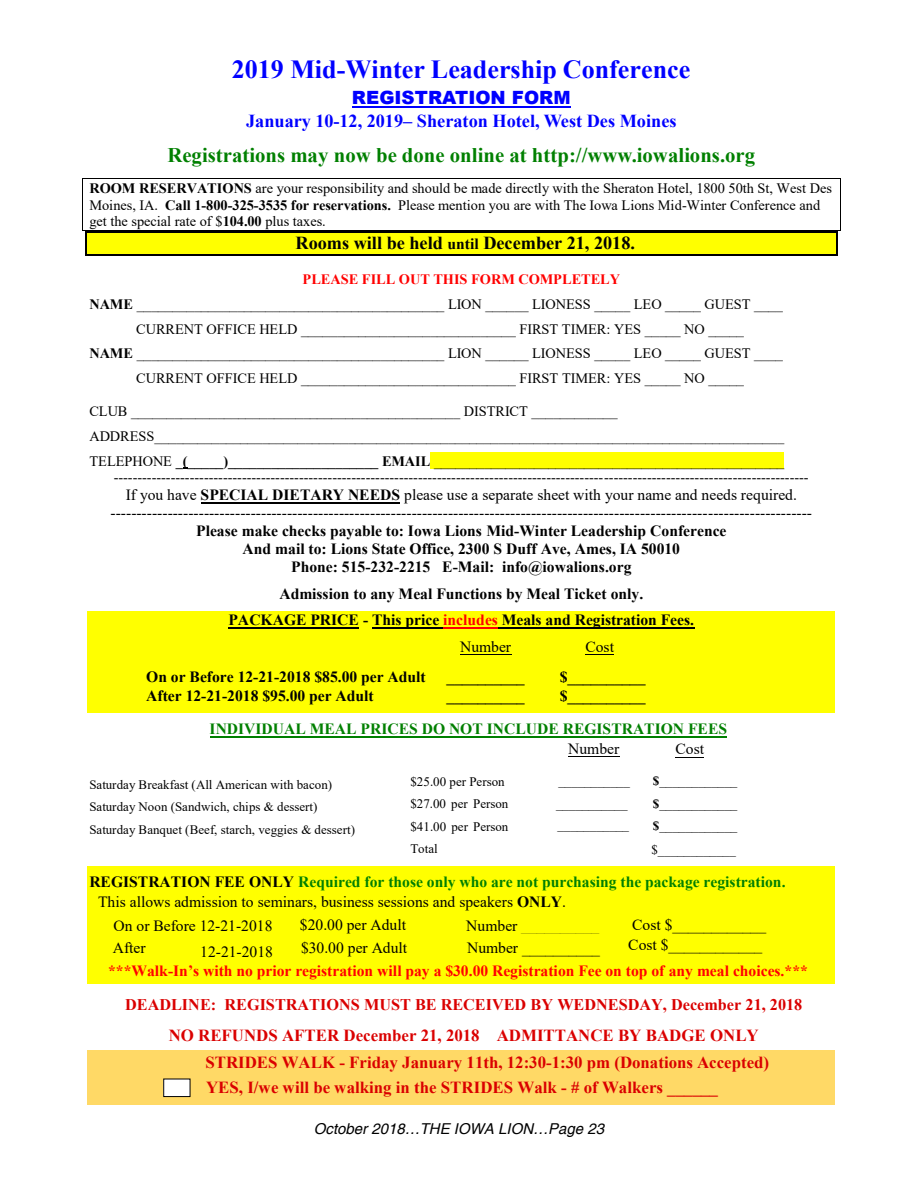
<style>
.page{position:relative;width:918px;height:1188px;background:#fff}
.page>*{position:absolute;margin:0;border:0;box-sizing:border-box;transform-origin:0 0}
.t1{font:700 26.1px "Times New Roman";color:#00f}
.t2{font:700 20.7px "Times New Roman";color:#008000}
.t3{font:700 18.3px "Times New Roman";color:#00f}
.t4{font:700 18.3px "Times New Roman";color:#000}
.t5{font:900 18.3px "Arial";color:#00f}
.t6{font:700 16.8px/27.2px "Times New Roman";color:#da0000}
.t7{font:700 16.2px "Times New Roman";color:#da0000}
.t8{font:15.6px/18px "Times New Roman";color:#000;text-align:center}
.t9{font:700 15.6px/18.8px "Times New Roman";color:#000}
.t10{font:700 15.6px/19.5px "Times New Roman";color:#008000}
.t11{font:700 15.6px "Times New Roman";color:#f00}
.t12{font:italic 15px "Helvetica";color:#000101}
.t13{font:14.4px/16.5px "Times New Roman";color:#000}
.t14{font:700 14.4px "Times New Roman";letter-spacing:-.005em;color:#f00}
.t15{font:12.9px/22.4px "Times New Roman";color:#000}
.s1{font-weight:700}
.s2{font-size:15.6px}
.s3{color:#f00}
.s4{color:#000}
.s5{font-weight:400;color:#000}
</style>
<div class="page">
<hr style="left:82px;top:178px;width:759px;height:1px;background:#000">
<div style="left:86px;top:232px;width:751px;height:23px;background:#ff0"></div>
<hr style="left:86px;top:231px;width:751px;height:1px;background:#000">
<hr style="left:86px;top:255px;width:751px;height:1px;background:#000">
<svg style="left:82px;top:179px;width:4px;height:77px"></svg>
<svg style="left:837px;top:179px;width:4px;height:77px"></svg>
<div style="left:430px;top:453px;width:354px;height:16px;background:#ff0"></div>
<div style="left:88px;top:611px;width:747px;height:27px;background:#ff0"></div>
<hr style="left:229px;top:627px;width:130px;height:2px;background:#000">
<hr style="left:372px;top:627px;width:71px;height:2px;background:#000">
<hr style="left:443px;top:627px;width:55px;height:2px;background:#f00">
<hr style="left:498px;top:627px;width:196px;height:2px;background:#000">
<div style="left:88px;top:638px;width:747px;height:18px;background:#ff0"></div>
<hr style="left:460px;top:654px;width:51px;height:1px;background:#000">
<svg style="left:585px;top:654px;width:29px;height:1px"></svg>
<div style="left:88px;top:656px;width:747px;height:12px;background:#ff0"></div>
<div style="left:88px;top:668px;width:747px;height:45px;background:#ff0"></div>
<hr style="left:568px;top:756px;width:51px;height:1px;background:#000">
<div style="left:88px;top:866px;width:747px;height:28px;background:#ff0"></div>
<div style="left:88px;top:892px;width:747px;height:25px;background:#ff0"></div>
<div style="left:88px;top:916px;width:747px;height:19px;background:#ff0"></div>
<div style="left:88px;top:934px;width:747px;height:29px;background:#ff0"></div>
<div style="left:88px;top:962px;width:747px;height:22px;background:#ff0"></div>
<div style="left:87px;top:1050px;width:748px;height:29px;background:#ffd966"></div>
<div style="left:88px;top:1079px;width:747px;height:25px;background:#ffd966"></div>
<div style="left:164px;top:1079px;width:26px;height:18px;background:#fff"></div>
<div style="left:163px;top:1079px;width:28px;height:18px;border:1px solid #000"></div>
<hr style="left:201px;top:502px;width:199px;height:2px;background:#000">
<svg style="left:676px;top:757px;width:28px;height:1px"></svg>
<hr style="left:210px;top:736px;width:517px;height:2px;background:#008000">
<hr style="left:352px;top:107px;width:218px;height:1px;background:#00f">
<h1 class="t1" style="left:232px;top:50px;width:460px">2019 Mid-Winter Leadership Conference</h1>
<p class="t5" style="left:352px;top:84px;width:220px">REGISTRATION FORM</p>
<p class="t3" style="left:246px;top:107px;width:432px">January 10-12, 2019– Sheraton Hotel, West Des Moines</p>
<h2 class="t2" style="left:167px;top:140px;width:589px">Registrations may now be done online at http://www.iowalions.org</h2>
<p class="t13" style="left:89px;top:180px;width:744px"><span class="s1">ROOM RESERVATIONS</span> are your responsibility and should be made directly with the Sheraton Hotel, 1800 50th St, West Des<br>Moines, IA. <span class="s1">Call 1-800-325-3535 for reservations.</span> Please mention you are with The Iowa Lions Mid-Winter Conference and get the special rate of $<span class="s1">104.00</span> plus taxes.</p>
<p class="t4" style="left:296px;top:230px;width:341px">Rooms will be held <span class="s2">until</span> December 21, 2018.</p>
<p class="t14" style="left:303px;top:269px;width:319px">PLEASE FILL OUT THIS FORM COMPLETELY</p>
<p class="t13" style="left:89px;top:295px;width:695px"><span class="s1">NAME</span> ___________________________________________ LION ______ LIONESS _____ LEO _____ GUEST ____</p>
<p class="t13" style="left:136px;top:320px;width:609px">CURRENT OFFICE HELD ______________________________ FIRST TIMER: YES _____ NO _____</p>
<p class="t13" style="left:89px;top:345px;width:695px"><span class="s1">NAME</span> ___________________________________________ LION ______ LIONESS _____ LEO _____ GUEST ____</p>
<p class="t13" style="left:136px;top:369px;width:609px">CURRENT OFFICE HELD ______________________________ FIRST TIMER: YES _____ NO _____</p>
<p class="t13" style="left:89px;top:399px;width:697px;line-height:24.6px">CLUB ______________________________________________ DISTRICT ____________<br>ADDRESS________________________________________________________________________________________<br>TELEPHONE <span class="s1">_(_____)_____________________ EMAIL</span> _________________________________________________</p>
<p class="t13" style="left:114px;top:469px;width:696px">--------------------------------------------------------------------------------------------------------------------------------------------------</p>
<p class="t8" style="left:111px;top:485px;width:703px">If you have <span class="s1">SPECIAL DIETARY NEEDS</span> please use a separate sheet with your name and needs required. ---------------------------------------------------------------------------------------------------------------------------------------</p>
<p class="t9" style="left:196px;top:521px;width:532px;line-height:18px;text-align:center">Please make checks payable to: Iowa Lions Mid-Winter Leadership Conference<br>And mail to: Lions State Office, 2300 S Duff Ave, Ames, IA 50010<br>Phone: 515-232-2215 E-Mail: info@iowalions.org</p>
<p class="t9" style="left:279px;top:584px;width:365px">Admission to any Meal Functions by Meal Ticket only.</p>
<p class="t9" style="left:229px;top:610px;width:467px">PACKAGE PRICE - This price <span class="s3">includes</span> Meals and Registration Fees.</p>
<p class="t8" style="left:460px;top:638px;width:53px">Number</p>
<p class="t8" style="left:585px;top:638px;width:30px">Cost</p>
<p class="t9" style="left:146px;top:667px;width:281px">On or Before 12-21-2018 $85.00 per Adult<br>After 12-21-2018 $95.00 per Adult</p>
<p class="t9" style="left:560px;top:667px;width:87px">$__________ $__________</p>
<p class="t10" style="left:210px;top:718px;width:519px">INDIVIDUAL MEAL PRICES DO NOT INCLUDE REGISTRATION FEES</p>
<p class="t8" style="left:568px;top:740px;width:53px">Number</p>
<p class="t8" style="left:675px;top:740px;width:30px">Cost</p>
<p class="t15" style="left:556px;top:769px;width:75px">___________ ___________</p>
<p class="t9" style="left:447px;top:667px;width:80px">__________ __________</p>
<p class="t15" style="left:410px;top:770px;width:100px">$25.00 per Person $27.00 per Person $41.00 per Person<br>Total</p>
<p class="t15" style="left:653px;top:769px;width:86px;text-align:justify"><span class="s1">$</span>____________ <span class="s1">$</span>____________ <span class="s1">$</span>____________</p>
<p class="t15" style="left:89px;top:773px;width:267px">Saturday Breakfast (All American with bacon)<br>Saturday Noon (Sandwich, chips &amp; dessert)<br>Saturday Banquet (Beef, starch, veggies &amp; dessert)</p>
<p class="t15" style="left:558px;top:813px;width:73px">___________</p>
<p class="t15" style="left:651px;top:838px;width:86px">$____________</p>
<p class="t10" style="left:98px;top:872px;width:689px;text-indent:-9px"><span class="s4">REGISTRATION FEE ONLY</span> Required for those only who are not purchasing the package registration.<br><span class="s5">This allows admission to seminars, business sessions and speakers</span> <span class="s4">ONLY</span><span class="s5">.</span></p>
<p class="t8" style="left:114px;top:916px;width:160px">On or Before 12-21-2018</p>
<p class="t8" style="left:300px;top:915px;width:108px">$20.00 per Adult</p>
<p class="t8" style="left:466px;top:916px;width:134px">Number __________</p>
<p class="t8" style="left:632px;top:915px;width:136px">Cost $____________</p>
<p class="t8" style="left:113px;top:939px;width:34px">After</p>
<p class="t8" style="left:200px;top:943px;width:74px">12-21-2018</p>
<p class="t8" style="left:301px;top:939px;width:108px">$30.00 per Adult</p>
<p class="t8" style="left:467px;top:938px;width:134px">Number __________</p>
<p class="t8" style="left:628px;top:936px;width:136px">Cost $____________</p>
<p class="t11" style="left:108px;top:959px;width:701px">***Walk-In’s with no prior registration will pay a $30.00 Registration Fee on top of any meal choices.***</p>
<p class="t7" style="left:125px;top:992px;width:679px">DEADLINE: REGISTRATIONS MUST BE RECEIVED BY WEDNESDAY, December 21, 2018</p>
<p class="t6" style="left:205px;top:1021px;width:565px;text-indent:-37px">NO REFUNDS AFTER December 21, 2018 ADMITTANCE BY BADGE ONLY<br>STRIDES WALK - Friday January 11th, 12:30-1:30 pm (Donations Accepted)</p>
<p class="t6" style="left:206px;top:1073px;width:513px">YES, I/we will be walking in the STRIDES Walk - # of Walkers ______</p>
<p class="t12" style="left:314px;top:1120px;width:292px">October 2018…THE IOWA LION…Page 23</p>
</div>
